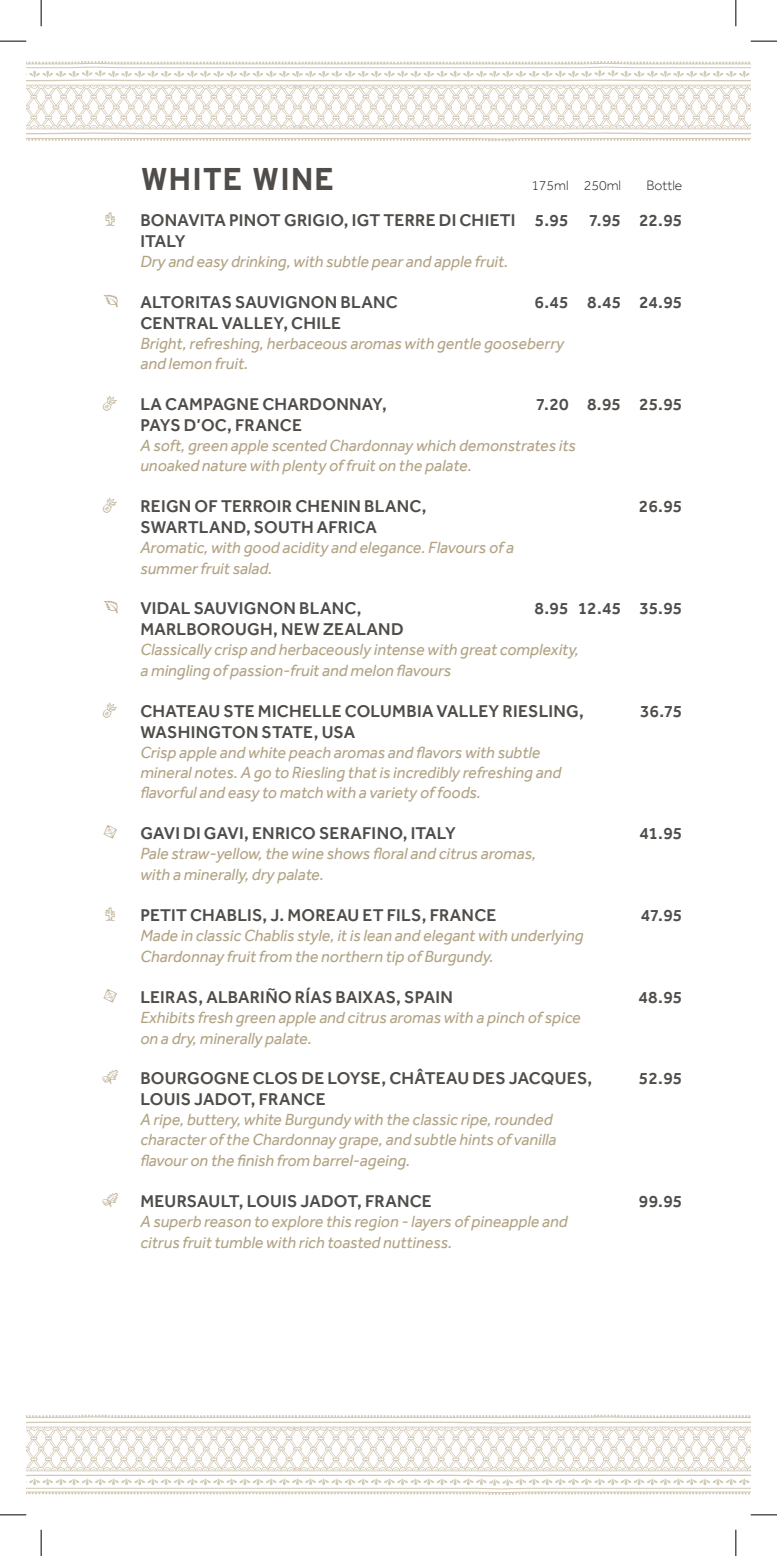
<style>
.page{position:relative;width:777px;height:1556px;background:#fff}
.page>*{position:absolute;margin:0;border:0;box-sizing:border-box;transform-origin:0 0}
.t1{font:700 31.5px "Interstate";color:#4f4c49}
.t2{font:500 17.5px/21px "Effra";letter-spacing:.015em;color:#4f4c49}
.t3{font:17.5px "Expressions RDA";color:#b2a384}
.t4{font:italic 16.62px/21px "Effra";color:#b2a384}
.t5{font:300 14px "Effra";color:#231f20}
.s1{font-family:"Expressions RDA";font-weight:400;color:#b2a384}
</style>
<div class="page">
<svg style="left:26px;top:61px;width:725px;height:80px"></svg>
<svg style="left:26px;top:1414px;width:725px;height:81px"></svg>
<svg style="left:0;top:41px;width:26px;height:1px"></svg>
<svg style="left:751px;top:41px;width:26px;height:1px"></svg>
<svg style="left:0;top:1514px;width:26px;height:1px"></svg>
<svg style="left:751px;top:1514px;width:26px;height:1px"></svg>
<svg style="left:41px;top:0;width:1px;height:26px"></svg>
<svg style="left:41px;top:1529px;width:1px;height:27px"></svg>
<svg style="left:735px;top:0;width:1px;height:26px"></svg>
<svg style="left:735px;top:1529px;width:1px;height:27px"></svg>
<h1 class="t1" style="left:140px;top:162px;width:195px">WHITE WINE</h1>
<p class="t5" style="left:531px;top:177px;width:91px">175ml 250ml</p>
<p class="t5" style="left:646px;top:177px;width:38px">Bottle</p>
<p class="t3" style="left:105px;top:210px;width:12px">A</p>
<p class="t2" style="left:140px;top:210px;width:543px">BONAVITA PINOT GRIGIO, IGT TERRE DI CHIETI 5.95 7.95 22.95<br>ITALY</p>
<p class="t4" style="left:140px;top:251px;width:369px">Dry and easy drinking, with subtle pear and apple fruit.</p>
<p class="t3" style="left:103px;top:292px;width:17px">B</p>
<p class="t2" style="left:140px;top:291px;width:259px">ALTORITAS SAUVIGNON BLANC</p>
<p class="t2" style="left:534px;top:291px;width:149px">6.45 8.45 24.95</p>
<p class="t2" style="left:140px;top:312px;width:202px">CENTRAL VALLEY, CHILE</p>
<p class="t4" style="left:140px;top:333px;width:425px;line-height:19.9px">Bright, refreshing, herbaceous aromas with gentle gooseberry and lemon fruit.</p>
<p class="t3" style="left:104px;top:393px;width:15px">C</p>
<p class="t2" style="left:140px;top:393px;width:248px">LA CAMPAGNE CHARDONNAY,</p>
<p class="t2" style="left:536px;top:393px;width:148px">7.20 8.95 25.95</p>
<p class="t2" style="left:140px;top:414px;width:163px">PAYS D’OC, FRANCE</p>
<p class="t4" style="left:140px;top:435px;width:437px;line-height:19.9px">A soft, green apple scented Chardonnay which demonstrates its unoaked nature with plenty of fruit on the palate.</p>
<p class="t3" style="left:104px;top:495px;width:15px">C</p>
<p class="t2" style="left:140px;top:495px;width:288px">REIGN OF TERROIR CHENIN BLANC,</p>
<p class="t2" style="left:639px;top:495px;width:45px">26.95</p>
<p class="t2" style="left:140px;top:516px;width:238px">SWARTLAND, SOUTH AFRICA</p>
<p class="t4" style="left:140px;top:536px;width:375px">Aromatic, with good acidity and elegance. Flavours of a summer fruit salad.</p>
<p class="t3" style="left:103px;top:598px;width:17px">B</p>
<p class="t2" style="left:140px;top:598px;width:223px">VIDAL SAUVIGNON BLANC,</p>
<p class="t2" style="left:534px;top:598px;width:149px">8.95 12.45 35.95</p>
<p class="t2" style="left:140px;top:619px;width:265px">MARLBOROUGH, NEW ZEALAND</p>
<p class="t4" style="left:140px;top:639px;width:440px">Classically crisp and herbaceously intense with great complexity, a mingling of passion-fruit and melon flavours</p>
<p class="t3" style="left:104px;top:701px;width:15px">C</p>
<p class="t2" style="left:140px;top:701px;width:445px">CHATEAU STE MICHELLE COLUMBIA VALLEY RIESLING,</p>
<p class="t2" style="left:640px;top:701px;width:44px">36.75</p>
<p class="t2" style="left:140px;top:722px;width:216px">WASHINGTON STATE, USA</p>
<p class="t4" style="left:140px;top:742px;width:422px;line-height:19.9px">Crisp apple and white peach aromas and flavors with subtle mineral notes. A go to Riesling that is incredibly refreshing and flavorful and easy to match with a variety of foods.</p>
<p class="t2" style="left:102px;top:822px;width:355px"><span class="s1">Q</span> GAVI DI GAVI, ENRICO SERAFINO, ITALY</p>
<p class="t2" style="left:639px;top:822px;width:45px">41.95</p>
<p class="t4" style="left:140px;top:842px;width:397px">Pale straw-yellow, the wine shows floral and citrus aromas, with a minerally, dry palate.</p>
<p class="t3" style="left:105px;top:904px;width:12px">A</p>
<p class="t2" style="left:140px;top:904px;width:357px">PETIT CHABLIS, J. MOREAU ET FILS, FRANCE</p>
<p class="t2" style="left:641px;top:904px;width:43px">47.95</p>
<p class="t4" style="left:140px;top:924px;width:445px">Made in classic Chablis style, it is lean and elegant with underlying<br>Chardonnay fruit from the northern tip of Burgundy.</p>
<p class="t2" style="left:102px;top:986px;width:352px"><span class="s1">Q</span> LEIRAS, ALBARIÑO RÍAS BAIXAS, SPAIN</p>
<p class="t2" style="left:638px;top:986px;width:45px">48.95</p>
<p class="t4" style="left:140px;top:1006px;width:442px">Exhibits fresh green apple and citrus aromas with a pinch of spice on a dry, minerally palate.</p>
<p class="t2" style="left:102px;top:1068px;width:491px"><span class="s1">D</span> BOURGOGNE CLOS DE LOYSE, CHÂTEAU DES JACQUES,</p>
<p class="t2" style="left:639px;top:1068px;width:45px">52.95</p>
<p class="t2" style="left:140px;top:1089px;width:187px">LOUIS JADOT, FRANCE</p>
<p class="t4" style="left:140px;top:1109px;width:418px;line-height:20.5px">A ripe, buttery, white Burgundy with the classic ripe, rounded character of the Chardonnay grape, and subtle hints of vanilla flavour on the finish from barrel-ageing.</p>
<p class="t2" style="left:102px;top:1190px;width:331px"><span class="s1">D</span> MEURSAULT, LOUIS JADOT, FRANCE</p>
<p class="t2" style="left:639px;top:1190px;width:45px">99.95</p>
<p class="t4" style="left:140px;top:1211px;width:429px">A superb reason to explore this region - layers of pineapple and citrus fruit tumble with rich toasted nuttiness.</p>
</div>
